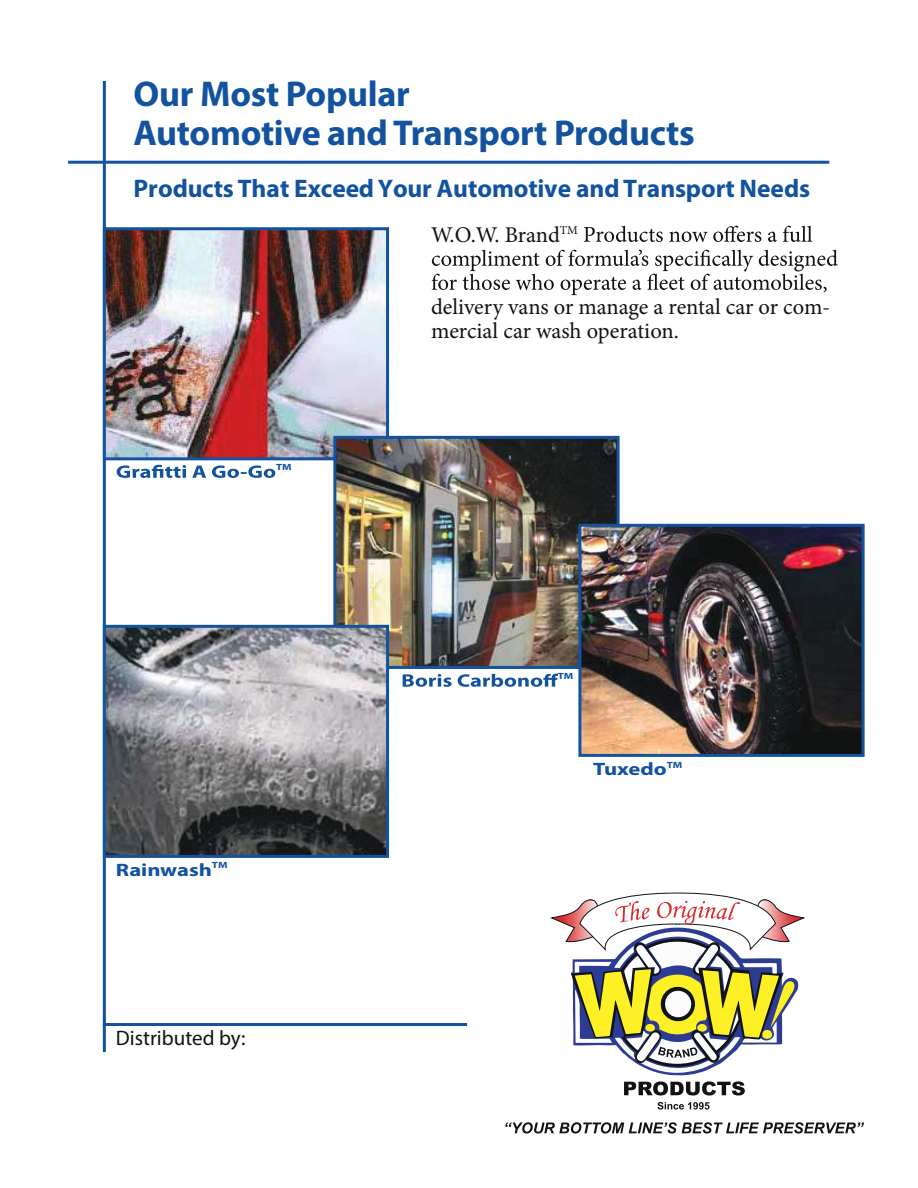
<style>
.page{position:relative;width:918px;height:1188px;background:#fff}
.page>*{position:absolute;margin:0;border:0;box-sizing:border-box;transform-origin:0 0}
.t1{font:700 36px/39px "Myriad Pro";letter-spacing:-.01em;color:#12529f}
.t2{font:700 25.5px "Myriad Pro";color:#12529f}
.t3{font:22.5px/24px "Minion Pro";color:#111212}
.t4{font:21px "Myriad Pro";color:#111212}
.t5{font:700 18px "Myriad Pro";color:#12529f;scale:1.25 1}
.t6{font:700 9px "Myriad Pro";color:#12529f;scale:1.25 1}
</style>
<div class="page">
<hr style="left:103px;top:81px;width:3px;height:971px;background:#12529f">
<hr style="left:68px;top:161px;width:761px;height:3px;background:#12529f">
<svg style="left:584px;top:226px;width:228px;height:16px"></svg>
<svg style="left:432px;top:250px;width:406px;height:45px"></svg>
<img style="left:107px;top:231px;width:278px;height:225px">
<div style="left:103px;top:227px;width:286px;height:233px;border:3px solid #12529f"></div>
<img style="left:337px;top:440px;width:279px;height:225px">
<div style="left:333px;top:436px;width:287px;height:233px;border:3px solid #12529f"></div>
<img style="left:107px;top:629px;width:278px;height:225px">
<div style="left:103px;top:625px;width:286px;height:233px;border:3px solid #12529f"></div>
<hr style="left:103px;top:1023px;width:364px;height:3px;background:#12529f">
<svg style="left:117px;top:465px;width:158px;height:13px"></svg>
<svg style="left:403px;top:674px;width:155px;height:13px"></svg>
<img style="left:582px;top:528px;width:279px;height:225px">
<div style="left:578px;top:524px;width:287px;height:233px;border:3px solid #12529f"></div>
<svg style="left:657px;top:1102px;width:53px;height:8px"></svg>
<svg style="left:505px;top:1122px;width:359px;height:12px"></svg>
<svg style="left:551px;top:893px;width:254px;height:202px"></svg>
<h1 class="t1" style="left:134px;top:73px;width:563px">Our Most Popular<br>Automotive and Transport Products</h1>
<p class="t2" style="left:134px;top:172px;width:678px">Products That ExceedYour Automotive and Transport Needs</p>
<p class="t3" style="left:431px;top:223px;width:148px">W.O.W. Brand<sup>TM</sup></p>
<p class="t6" style="left:276px;top:461px;width:14px">TM</p>
<p class="t5" style="left:116px;top:858px;width:91px">Rainwash<sup>TM</sup></p>
<p class="t4" style="left:116px;top:1025px;width:131px">Distributed by:</p>
<p class="t3" style="left:431px;top:295px;width:401px">delivery vans or manage a rental car or com&shy;mercial car wash operation.</p>
<p class="t6" style="left:558px;top:670px;width:14px">TM</p>
<p class="t5" style="left:593px;top:757px;width:73px">Tuxedo<sup>TM</sup></p>
</div>
